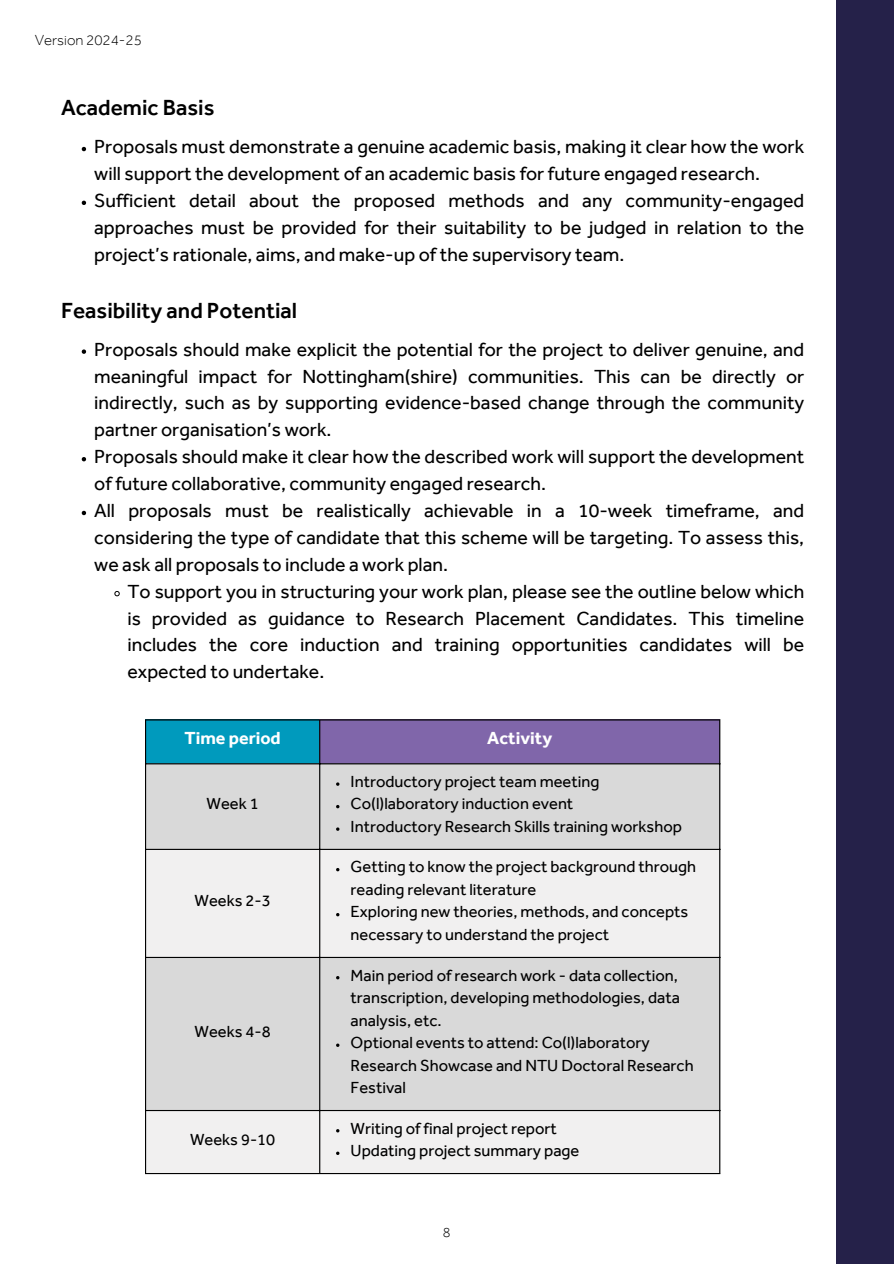
<style>
.page{position:relative;width:894px;height:1264px;background:#fff}
.page>*{position:absolute;margin:0;border:0;box-sizing:border-box;transform-origin:0 0}
.t1{font:500 22.5px "Effra";color:#000}
.t2{font:19.5px/26.8px "Effra";color:#000;text-align:justify}
.t3{font:700 18px "Effra";color:#fff}
.t4{font:16.5px/22.5px "Effra";color:#000}
.t5{font:300 15px "Effra";color:#000}
.t6{font:300 14.25px "Effra";color:#000}
</style>
<div class="page">
<div style="left:835px;top:0;width:58px;height:1263px;background:#252149"></div>
<svg style="left:82px;top:147px;width:4px;height:4px"></svg>
<svg style="left:82px;top:201px;width:4px;height:4px"></svg>
<svg style="left:82px;top:349px;width:4px;height:5px"></svg>
<svg style="left:82px;top:457px;width:4px;height:4px"></svg>
<svg style="left:82px;top:511px;width:4px;height:4px"></svg>
<svg style="left:114px;top:591px;width:6px;height:5px"></svg>
<div style="left:145px;top:719px;width:175px;height:45px;background:#009abd"></div>
<div style="left:319px;top:719px;width:400px;height:45px;background:#8066aa"></div>
<div style="left:146px;top:764px;width:573px;height:84px;background:#d9d9d9"></div>
<svg style="left:146px;top:850px;width:573px;height:322px;fill:#f1f0f0"></svg>
<hr style="left:145px;top:720px;width:1px;height:452px;background:#000">
<hr style="left:319px;top:720px;width:1px;height:452px;background:#000">
<hr style="left:719px;top:720px;width:1px;height:452px;background:#000">
<hr style="left:145px;top:719px;width:575px;height:1px;background:#000">
<hr style="left:145px;top:763px;width:575px;height:1px;background:#000">
<hr style="left:145px;top:848px;width:575px;height:2px;background:#000">
<hr style="left:145px;top:956px;width:575px;height:2px;background:#000">
<hr style="left:145px;top:1109px;width:575px;height:2px;background:#000">
<hr style="left:145px;top:1172px;width:575px;height:2px;background:#000">
<p class="t5" style="left:35px;top:35px;width:109px">Version 2024-25</p>
<p class="t1" style="left:61px;top:100px;width:155px">Academic Basis</p>
<h1 class="t2" style="left:94px;top:136px;width:711px">Proposals must demonstrate a genuine academic basis, making it clear how the work will support the development of an academic basis for future engaged research.</h1>
<p class="t2" style="left:94px;top:190px;width:711px">Sufficient detail about the proposed methods and any community-engaged approaches must be provided for their suitability to be judged in relation to the project’s rationale, aims, and make-up of the supervisory team.</p>
<p class="t1" style="left:61px;top:302px;width:237px">Feasibility and Potential</p>
<h1 class="t2" style="left:94px;top:339px;width:711px">Proposals should make explicit the potential for the project to deliver genuine, and meaningful impact for Nottingham(shire) communities. This can be directly or indirectly, such as by supporting evidence-based change through the community partner organisation’s work.</h1>
<p class="t2" style="left:94px;top:446px;width:711px">Proposals should make it clear how the described work will support the development of future collaborative, community engaged research.</p>
<p class="t2" style="left:94px;top:500px;width:711px">All proposals must be realistically achievable in a 10-week timeframe, and considering the type of candidate that this scheme will be targeting. To assess this, we ask all proposals to include a work plan.</p>
<p class="t2" style="left:127px;top:581px;width:678px">To support you in structuring your work plan, please see the outline below which is provided as guidance to Research Placement Candidates. This timeline includes the core induction and training opportunities candidates will be expected to undertake.</p>
<p class="t3" style="left:184px;top:732px;width:98px">Time period</p>
<p class="t3" style="left:487px;top:732px;width:66px">Activity</p>
<p class="t4" style="left:206px;top:795px;width:54px">Week 1</p>
<p class="t4" style="left:194px;top:892px;width:78px">Weeks 2-3</p>
<p class="t4" style="left:194px;top:1022px;width:78px">Weeks 4-8</p>
<p class="t4" style="left:190px;top:1130px;width:87px">Weeks 9-10</p>
<p class="t4" style="left:350px;top:773px;width:250px">Introductory project team meeting</p>
<p class="t4" style="left:350px;top:795px;width:224px">Co(l)laboratory induction event</p>
<p class="t4" style="left:350px;top:818px;width:333px">Introductory Research Skills training workshop</p>
<p class="t4" style="left:350px;top:858px;width:347px">Getting to know the project background through reading relevant literature</p>
<p class="t4" style="left:350px;top:903px;width:339px">Exploring new theories, methods, and concepts necessary to understand the project</p>
<p class="t4" style="left:350px;top:966px;width:331px;text-align:justify">Main period of research work - data collection, transcription, developing methodologies, data analysis, etc.</p>
<p class="t4" style="left:350px;top:1034px;width:344px">Optional events to attend: Co(l)laboratory<br>Research Showcase and NTU Doctoral Research<br>Festival</p>
<p class="t4" style="left:350px;top:1119px;width:208px">Writing of final project report</p>
<p class="t4" style="left:350px;top:1142px;width:230px">Updating project summary page</p>
<p class="t6" style="left:443px;top:1227px;width:9px">8</p>
</div>
